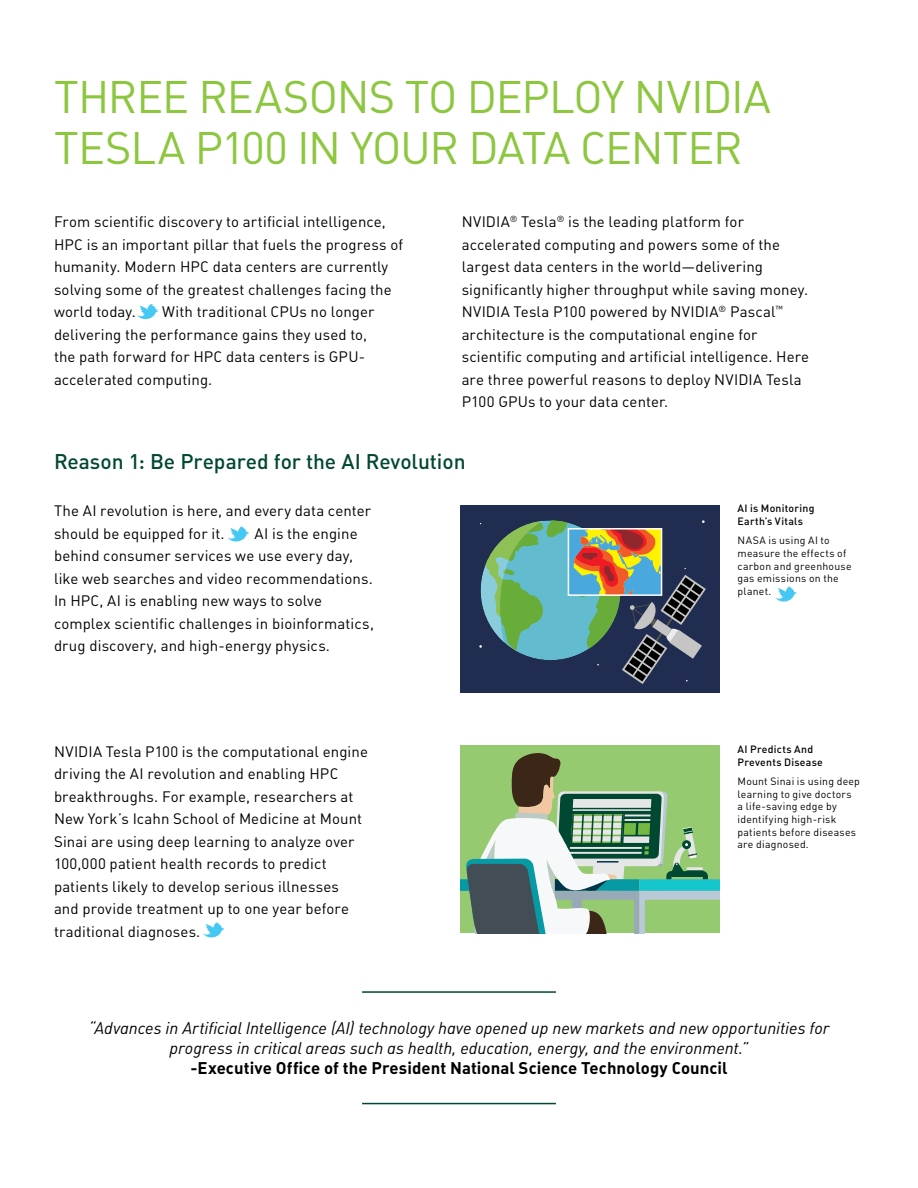
<style>
.page{position:relative;width:918px;height:1188px;background:#fff}
.page>*{position:absolute;margin:0;border:0;box-sizing:border-box;transform-origin:0 0}
.t1{font:45px/51px "DIN Pro";letter-spacing:-.025em;color:#8dc63f}
.t2{font:500 21px "DIN Pro";letter-spacing:-.005em;color:#004833}
.t3{font:italic 16.8px/20.1px "DIN Pro";color:#000;text-align:center}
.t4{font:700 16.8px "DIN Pro";letter-spacing:.005em;color:#000}
.t5{font:15px/22.5px "DIN Pro";letter-spacing:.01em;color:#000}
.t6{font:10.5px/12.6px "DIN Pro";letter-spacing:.025em;color:#000}
.t7{font:500 10.5px/12.6px "DIN Pro";letter-spacing:.025em;color:#000}
</style>
<div class="page">
<hr style="left:362px;top:991px;width:194px;height:2px;background:#004833">
<hr style="left:362px;top:1103px;width:194px;height:1px;background:#004833">
<div style="left:460px;top:505px;width:260px;height:188px;background:#202d50"></div>
<svg style="left:479px;top:520px;width:227px;height:164px"></svg>
<div style="left:568px;top:528px;width:94px;height:68px;border:2px solid #fff"></div>
<div style="left:460px;top:745px;width:260px;height:188px;background:#96ca70"></div>
<svg style="left:460px;top:753px;width:260px;height:181px"></svg>
<svg style="left:137px;top:304px;width:21px;height:15px"></svg>
<svg style="left:227px;top:526px;width:22px;height:16px"></svg>
<svg style="left:775px;top:586px;width:21px;height:16px"></svg>
<svg style="left:203px;top:922px;width:21px;height:15px"></svg>
<h1 class="t1" style="left:54px;top:69px;width:718px">THREE REASONS TO DEPLOY NVIDIA<br>TESLA P100 IN YOUR DATA CENTER</h1>
<p class="t5" style="left:54px;top:210px;width:351px">From scientific discovery to artificial intelligence, HPC is an important pillar that fuels the progress of humanity. Modern HPC data centers are currently solving some of the greatest challenges facing the world today.</p>
<p class="t5" style="left:54px;top:300px;width:322px;text-indent:108px">With traditional CPUs no longer delivering the performance gains they used to, the path forward for HPC data centers is GPU&shy;accelerated computing.</p>
<p class="t5" style="left:462px;top:210px;width:349px">NVIDIA<sup>®</sup> Tesla<sup>®</sup> is the leading platform for accelerated computing and powers some of the largest data centers in the world—delivering significantly higher throughput while saving money.<br>NVIDIA Tesla P100 powered by NVIDIA<sup>®</sup> Pascal<sup>™ </sup>architecture is the computational engine for scientific computing and artificial intelligence. Here are three powerful reasons to deploy NVIDIA Tesla P100 GPUs to your data center.</p>
<h2 class="t2" style="left:54px;top:447px;width:413px">Reason 1: Be Prepared for the AI Revolution</h2>
<p class="t5" style="left:54px;top:499px;width:319px">The AI revolution is here, and every data center should be equipped for it.</p>
<p class="t5" style="left:54px;top:522px;width:321px;text-indent:201px">AI is the engine behind consumer services we use every day, like web searches and video recommendations.<br>In HPC, AI is enabling new ways to solve complex scientific challenges in bioinformatics, drug discovery, and high-energy physics.</p>
<p class="t7" style="left:738px;top:502px;width:78px">AI is Monitoring<br>Earth’s Vitals</p>
<p class="t6" style="left:738px;top:534px;width:116px">NASA is using AI to measure the effects of carbon and greenhouse gas emissions on the planet.</p>
<p class="t5" style="left:54px;top:739px;width:316px">NVIDIA Tesla P100 is the computational engine driving the AI revolution and enabling HPC breakthroughs. For example, researchers at New York’s Icahn School of Medicine at Mount Sinai are using deep learning to analyze over 100,000 patient health records to predict patients likely to develop serious illnesses<br>and provide treatment up to one year before traditional diagnoses.</p>
<p class="t7" style="left:738px;top:743px;width:87px">AI Predicts And<br>Prevents Disease</p>
<p class="t6" style="left:738px;top:775px;width:124px">Mount Sinai is using deep learning to give doctors<br>a life-saving edge by identifying high-risk patients before diseases are diagnosed.</p>
<p class="t3" style="left:89px;top:1018px;width:742px">“Advances in Artificial Intelligence (AI) technology have opened up new markets and new opportunities for progress in critical areas such as health, education, energy, and the environment.”</p>
<p class="t4" style="left:190px;top:1057px;width:539px">-Executive Office of the President National Science Technology Council</p>
</div>
